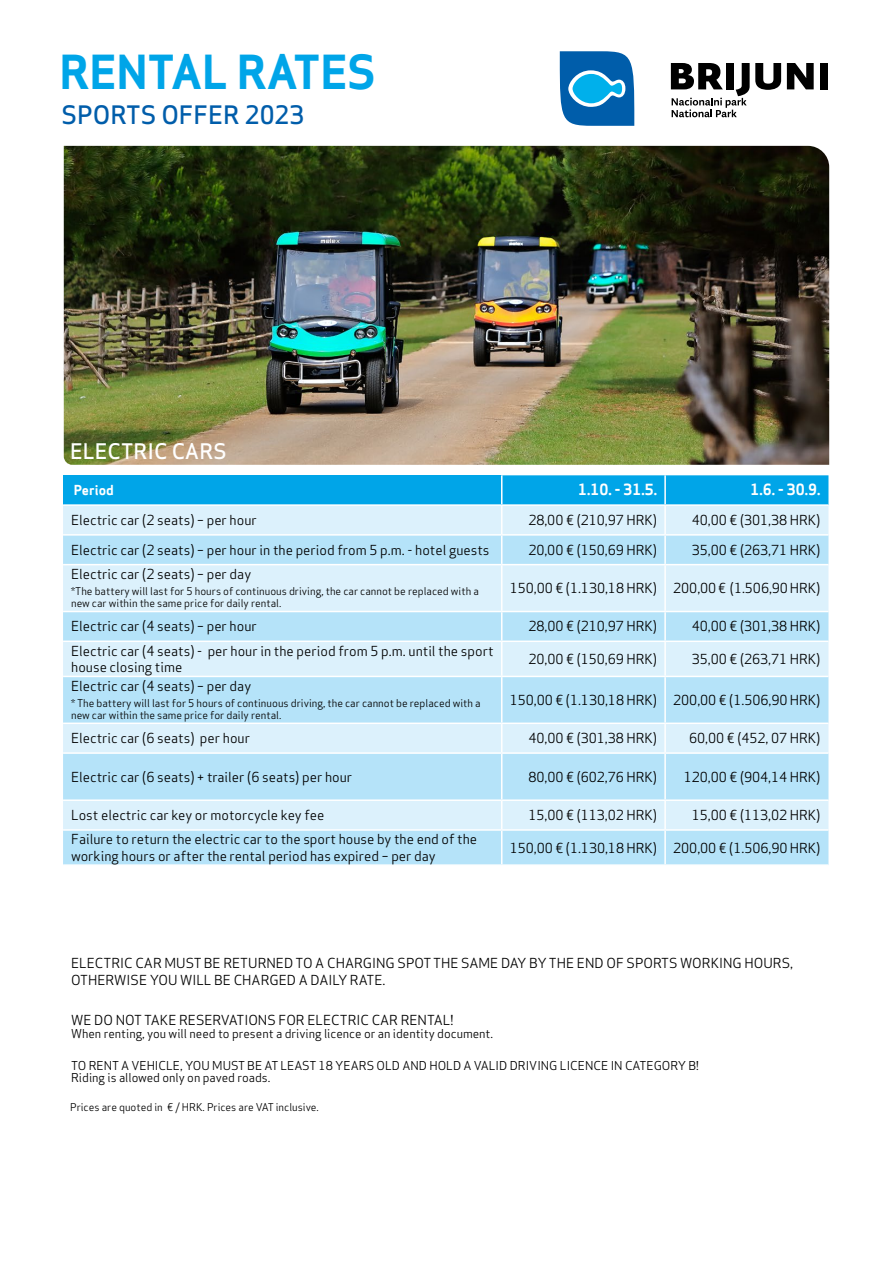
<style>
.page{position:relative;width:893px;height:1263px;background:#fff}
.page>*{position:absolute;margin:0;border:0;box-sizing:border-box;transform-origin:0 0}
.t1{font:700 45.9px "Apex Sans";color:#00a5e8}
.t2{font:500 24.9px "Apex Sans";color:#005daa}
.t3{font:500 21px "Apex Sans";color:#fff}
.t4{font:700 15px "Apex Sans";color:#fff}
.t5{font:13.5px/16.5px "Apex Sans";color:#000}
.t6{font:700 13.5px "Apex Sans";color:#fff}
.t7{font:12px/12.8px "Apex Sans";color:#000}
.t8{font:10.5px/12px "Apex Sans";color:#000}
</style>
<div class="page">
<img style="left:64px;top:146px;width:765px;height:319px">
<svg style="left:559px;top:51px;width:269px;height:75px"></svg>
<div style="left:63px;top:475px;width:439px;height:30px;background:#00a5e8"></div>
<div style="left:63px;top:506px;width:438px;height:28px;background:#dcf1fc"></div>
<svg style="left:63px;top:536px;width:765px;height:328px;background:#c6e9fa"></svg>
<hr style="left:63px;top:504px;width:439px;height:2px;background:#fff">
<hr style="left:63px;top:564px;width:439px;height:1px;background:#fff">
<hr style="left:502px;top:564px;width:163px;height:1px;background:#fff">
<hr style="left:501px;top:565px;width:1px;height:46px;background:#fff">
<hr style="left:665px;top:564px;width:163px;height:1px;background:#fff">
<hr style="left:664px;top:565px;width:2px;height:46px;background:#fff">
<hr style="left:63px;top:611px;width:439px;height:1px;background:#fff">
<hr style="left:502px;top:611px;width:163px;height:1px;background:#fff">
<svg style="left:501px;top:612px;width:1px;height:28px"></svg>
<hr style="left:665px;top:611px;width:163px;height:1px;background:#fff">
<hr style="left:664px;top:612px;width:2px;height:28px;background:#fff">
<hr style="left:63px;top:640px;width:439px;height:2px;background:#fff">
<hr style="left:502px;top:640px;width:163px;height:2px;background:#fff">
<hr style="left:501px;top:642px;width:1px;height:34px;background:#fff">
<hr style="left:665px;top:640px;width:163px;height:2px;background:#fff">
<hr style="left:664px;top:642px;width:2px;height:34px;background:#fff">
<hr style="left:63px;top:676px;width:439px;height:1px;background:#fff">
<hr style="left:502px;top:676px;width:163px;height:1px;background:#fff">
<hr style="left:501px;top:677px;width:1px;height:45px;background:#fff">
<hr style="left:665px;top:676px;width:163px;height:1px;background:#fff">
<hr style="left:664px;top:677px;width:2px;height:45px;background:#fff">
<hr style="left:63px;top:722px;width:439px;height:2px;background:#fff">
<hr style="left:502px;top:722px;width:163px;height:2px;background:#fff">
<svg style="left:501px;top:724px;width:1px;height:28px"></svg>
<hr style="left:665px;top:722px;width:163px;height:2px;background:#fff">
<hr style="left:664px;top:724px;width:2px;height:28px;background:#fff">
<hr style="left:63px;top:752px;width:439px;height:2px;background:#fff">
<hr style="left:502px;top:752px;width:163px;height:2px;background:#fff">
<hr style="left:501px;top:754px;width:1px;height:45px;background:#fff">
<hr style="left:665px;top:752px;width:163px;height:2px;background:#fff">
<hr style="left:664px;top:754px;width:2px;height:45px;background:#fff">
<hr style="left:63px;top:799px;width:439px;height:2px;background:#fff">
<hr style="left:502px;top:799px;width:163px;height:2px;background:#fff">
<svg style="left:501px;top:801px;width:1px;height:28px"></svg>
<hr style="left:665px;top:799px;width:163px;height:2px;background:#fff">
<hr style="left:664px;top:801px;width:2px;height:28px;background:#fff">
<hr style="left:63px;top:829px;width:439px;height:2px;background:#fff">
<hr style="left:502px;top:829px;width:163px;height:2px;background:#fff">
<hr style="left:501px;top:831px;width:1px;height:33px;background:#fff">
<hr style="left:665px;top:829px;width:163px;height:2px;background:#fff">
<hr style="left:664px;top:831px;width:2px;height:33px;background:#fff">
<svg style="left:501px;top:475px;width:327px;height:89px;background:#88d4f4"></svg>
<hr style="left:664px;top:475px;width:2px;height:29px;background:#fff">
<hr style="left:502px;top:504px;width:163px;height:2px;background:#fff">
<hr style="left:665px;top:504px;width:163px;height:2px;background:#fff">
<h1 class="t1" style="left:60px;top:42px;width:318px">RENTAL RATES</h1>
<h2 class="t2" style="left:62px;top:93px;width:244px">SPORTS OFFER 2023</h2>
<h3 class="t3" style="left:70px;top:432px;width:158px">ELECTRIC CARS</h3>
<p class="t6" style="left:74px;top:481px;width:41px">Period</p>
<p class="t4" style="left:578px;top:480px;width:80px">1.10. - 31.5.</p>
<p class="t4" style="left:751px;top:480px;width:71px">1.6. - 30.9.</p>
<p class="t5" style="left:71px;top:510px;width:187px">Electric car (2 seats) – per hour</p>
<p class="t5" style="left:528px;top:510px;width:130px">28,00 € (210,97 HRK)</p>
<p class="t5" style="left:692px;top:510px;width:130px">40,00 € (301,38 HRK)</p>
<p class="t5" style="left:71px;top:540px;width:420px">Electric car (2 seats) – per hour in the period from 5 p.m. - hotel guests</p>
<p class="t5" style="left:528px;top:540px;width:130px">20,00 € (150,69 HRK)</p>
<p class="t5" style="left:692px;top:540px;width:130px">35,00 € (263,71 HRK)</p>
<p class="t5" style="left:71px;top:564px;width:182px">Electric car (2 seats) – per day</p>
<p class="t8" style="left:71px;top:584px;width:409px">*The battery will last for 5 hours of continuous driving, the car cannot be replaced with a new car within the same price for daily rental.</p>
<p class="t5" style="left:510px;top:579px;width:312px">150,00 € (1.130,18 HRK) 200,00 € (1.506,90 HRK)</p>
<p class="t5" style="left:71px;top:617px;width:187px">Electric car (4 seats) – per hour</p>
<p class="t5" style="left:528px;top:617px;width:130px">28,00 € (210,97 HRK)</p>
<p class="t5" style="left:692px;top:617px;width:130px">40,00 € (301,38 HRK)</p>
<p class="t5" style="left:71px;top:641px;width:424px">Electric car (4 seats) - per hour in the period from 5 p.m. until the sport house closing time</p>
<p class="t5" style="left:528px;top:649px;width:130px">20,00 € (150,69 HRK)</p>
<p class="t5" style="left:692px;top:649px;width:130px">35,00 € (263,71 HRK)</p>
<p class="t5" style="left:71px;top:676px;width:182px">Electric car (4 seats) – per day</p>
<p class="t8" style="left:71px;top:696px;width:411px">* The battery will last for 5 hours of continuous driving, the car cannot be replaced with a new car within the same price for daily rental.</p>
<p class="t5" style="left:510px;top:690px;width:312px">150,00 € (1.130,18 HRK) 200,00 € (1.506,90 HRK)</p>
<p class="t5" style="left:71px;top:729px;width:180px">Electric car (6 seats) per hour</p>
<p class="t5" style="left:528px;top:729px;width:130px">40,00 € (301,38 HRK)</p>
<p class="t5" style="left:689px;top:729px;width:133px">60,00 € (452, 07 HRK)</p>
<p class="t5" style="left:71px;top:767px;width:283px">Electric car (6 seats) + trailer (6 seats) per hour</p>
<p class="t5" style="left:528px;top:767px;width:130px">80,00 € (602,76 HRK)</p>
<p class="t5" style="left:684px;top:767px;width:138px">120,00 € (904,14 HRK)</p>
<p class="t5" style="left:71px;top:806px;width:255px">Lost electric car key or motorcycle key fee</p>
<p class="t5" style="left:528px;top:806px;width:130px">15,00 € (113,02 HRK)</p>
<p class="t5" style="left:692px;top:806px;width:130px">15,00 € (113,02 HRK)</p>
<p class="t5" style="left:71px;top:830px;width:407px">Failure to return the electric car to the sport house by the end of the working hours or after the rental period has expired – per day</p>
<p class="t5" style="left:510px;top:838px;width:312px">150,00 € (1.130,18 HRK) 200,00 € (1.506,90 HRK)</p>
<p class="t5" style="left:71px;top:954px;width:723px">ELECTRIC CAR MUST BE RETURNED TO A CHARGING SPOT THE SAME DAY BY THE END OF SPORTS WORKING HOURS,<br>OTHERWISE YOU WILL BE CHARGED A DAILY RATE.</p>
<p class="t5" style="left:71px;top:1010px;width:384px">WE DO NOT TAKE RESERVATIONS FOR ELECTRIC CAR RENTAL!</p>
<p class="t7" style="left:71px;top:1026px;width:423px">When renting, you will need to present a driving licence or an identity document.</p>
<p class="t7" style="left:71px;top:1057px;width:629px">TO RENT A VEHICLE, YOU MUST BE AT LEAST 18 YEARS OLD AND HOLD A VALID DRIVING LICENCE IN CATEGORY B!<br>Riding is allowed only on paved roads.</p>
<p class="t8" style="left:70px;top:1100px;width:250px">Prices are quoted in € / HRK. Prices are VAT inclusive.</p>
</div>
